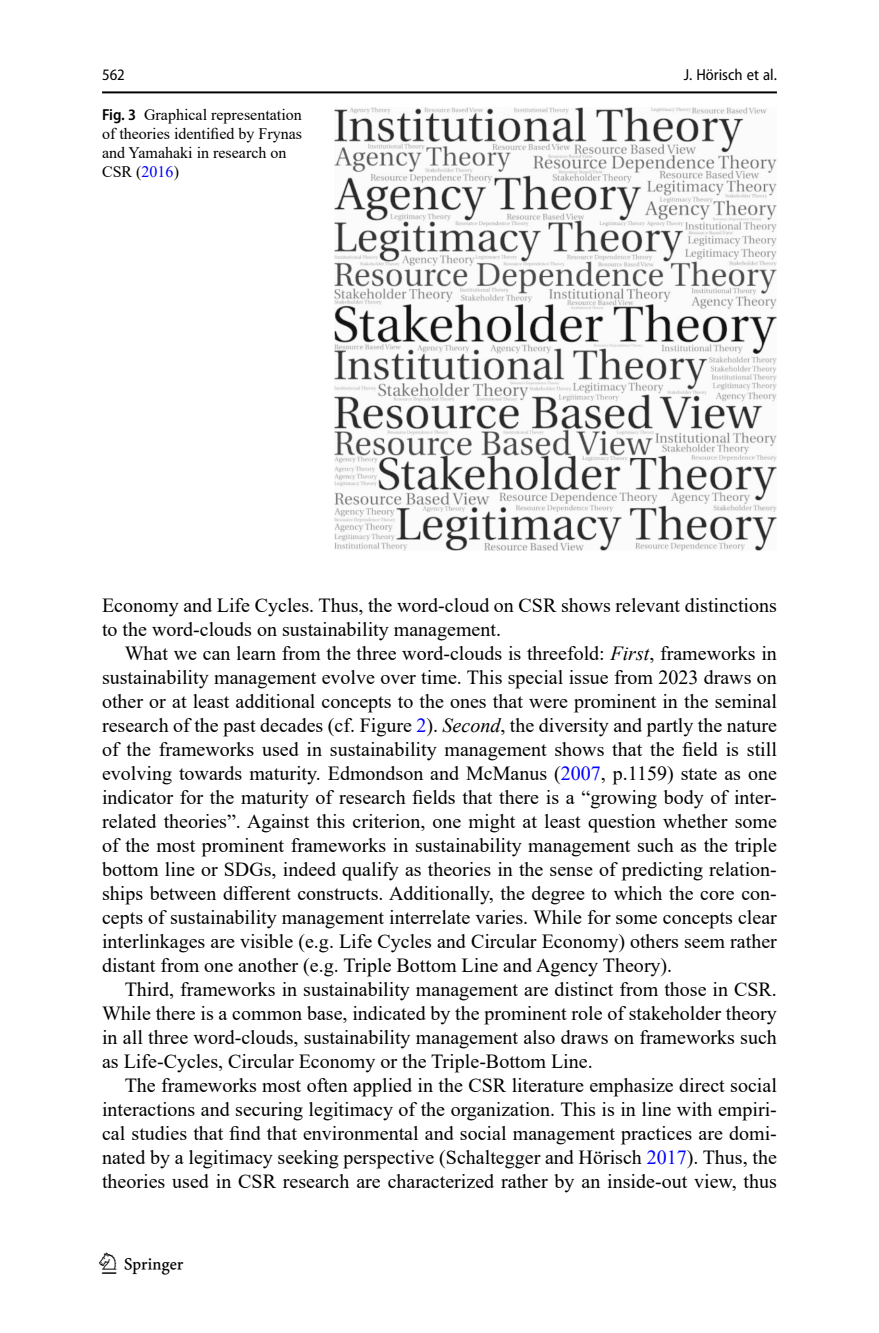
<style>
.page{position:relative;width:879px;height:1333px;background:#fff}
.page>*{position:absolute;margin:0;border:0;box-sizing:border-box;transform-origin:0 0}
.t1{font:30px "Springnew";color:#000}
.Body_Text_Indent{font:20px/24px "Times New Roman";color:#000;text-align:justify}
.Figure_Caption_Side{font:16px/19px "Times New Roman";color:#000}
.t2{font:semi-condensed 16px "Myriad Pro";color:#000}
.s1{font-family:"Myriad Pro";font-weight:600;font-stretch:semi-condensed}
.s2{color:#00f}
.s3{font-style:italic}
</style>
<div class="page">
<hr style="left:102px;top:91px;width:675px;height:2px;background:#000">
<img style="left:334px;top:108px;width:443px;height:442px">
<p class="t2" style="left:102px;top:66px;width:24px">562</p>
<p class="Figure_Caption_Side" style="left:102px;top:104px;width:201px"><span class="s1">Fig. 3</span> Graphical representation of theories identified by Frynas and Yamahaki in research on<br>CSR (<span class="s2">2016</span>)</p>
<p class="t2" style="left:684px;top:66px;width:95px">J. Hörisch et al.</p>
<p class="Body_Text_Indent" style="left:102px;top:592px;width:676px">Economy and Life Cycles. Thus, the word-cloud on CSR shows relevant distinctions to the word-clouds on sustainability management.</p>
<p class="Body_Text_Indent" style="left:102px;top:640px;width:676px;text-indent:23px">What we can learn from the three word-clouds is threefold: <span class="s3">First</span>, frameworks in sustainability management evolve over time. This special issue from 2023 draws on other or at least additional concepts to the ones that were prominent in the seminal research of the past decades (cf. Figure <span class="s2">2</span>). <span class="s3">Second</span>, the diversity and partly the nature of the frameworks used in sustainability management shows that the field is still evolving towards maturity. Edmondson and McManus (<span class="s2">2007</span>, p.1159) state as one indicator for the maturity of research fields that there is a “growing body of inter&shy;related theories”. Against this criterion, one might at least question whether some of the most prominent frameworks in sustainability management such as the triple bottom line or SDGs, indeed qualify as theories in the sense of predicting relation&shy;ships between different constructs. Additionally, the degree to which the core con&shy;cepts of sustainability management interrelate varies. While for some concepts clear interlinkages are visible (e.g. Life Cycles and Circular Economy) others seem rather distant from one another (e.g. Triple Bottom Line and Agency Theory).</p>
<p class="Body_Text_Indent" style="left:102px;top:976px;width:676px;text-indent:23px">Third, frameworks in sustainability management are distinct from those in CSR.<br>While there is a common base, indicated by the prominent role of stakeholder theory in all three word-clouds, sustainability management also draws on frameworks such as Life-Cycles, Circular Economy or the Triple-Bottom Line.</p>
<p class="Body_Text_Indent" style="left:102px;top:1072px;width:676px;text-indent:23px">The frameworks most often applied in the CSR literature emphasize direct social interactions and securing legitimacy of the organization. This is in line with empiri&shy;cal studies that find that environmental and social management practices are domi&shy;nated by a legitimacy seeking perspective (Schaltegger and Hörisch <span class="s2">2017</span>). Thus, the theories used in CSR research are characterized rather by an inside-out view, thus</p>
<h1 class="t1" style="left:102px;top:1246px;width:83px">1 3</h1>
</div>
